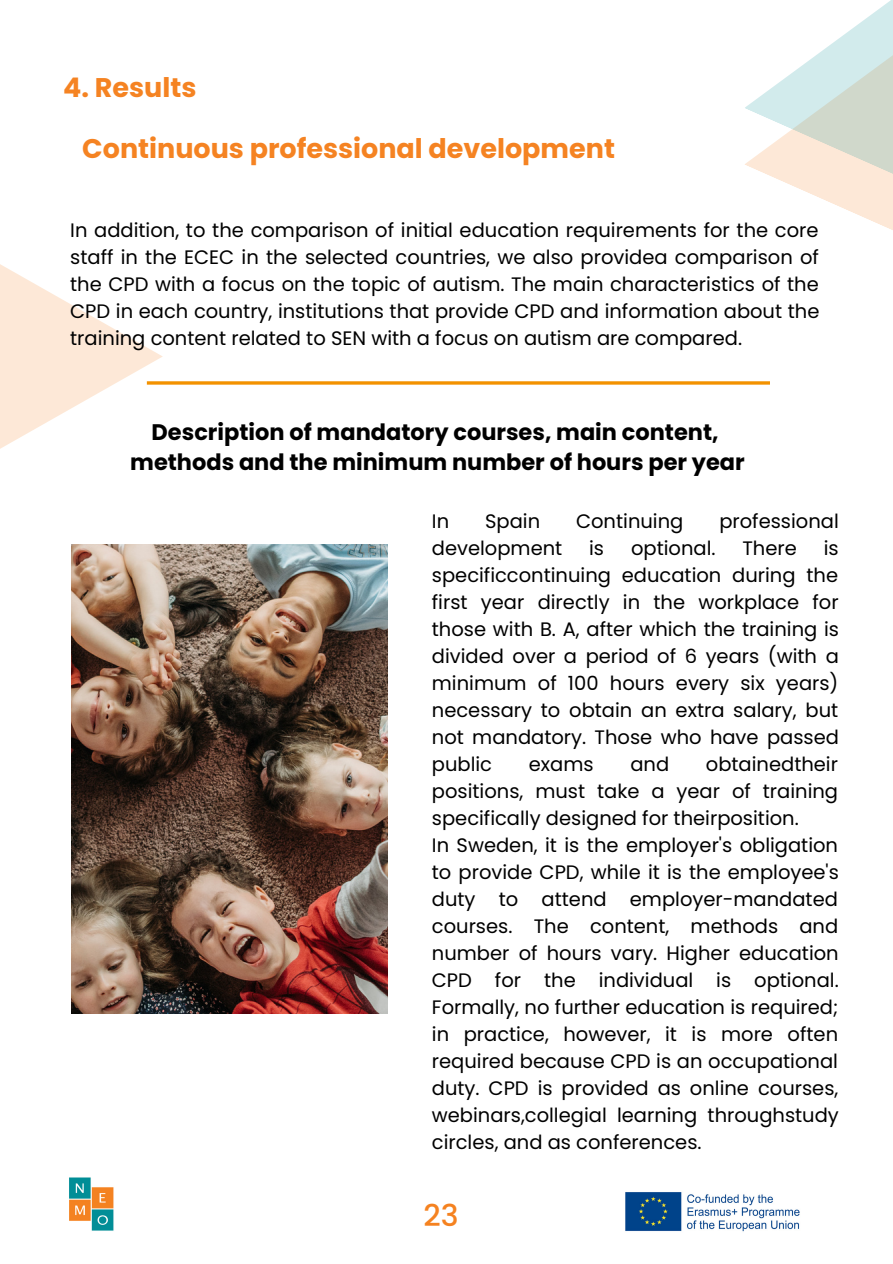
<style>
.page{position:relative;width:893px;height:1264px;background:#fff}
.page>*{position:absolute;margin:0;border:0;box-sizing:border-box;transform-origin:0 0}
.t1{font:500 30px "Poppins";color:#f58220}
.t2{font:700 27px "Poppins";color:#f58322}
.t3{font:700 22.5px/30.3px "Poppins";color:#000;text-align:center}
.t4{font:19.5px/27px "Poppins";color:#000;text-align:justify}
</style>
<div class="page">
<svg style="left:0;top:264px;width:163px;height:359px"></svg>
<img style="left:69px;top:1177px;width:45px;height:54px">
<svg style="left:745px;top:0;width:147px;height:230px"></svg>
<hr style="left:147px;top:381px;width:623px;height:3px;background:#f39200">
<img style="left:72px;top:544px;width:316px;height:469px">
<img style="left:625px;top:1192px;width:175px;height:40px">
<h2 class="t2" style="left:63px;top:69px;width:134px">4. Results</h2>
<h2 class="t2" style="left:82px;top:129px;width:534px">Continuous professional development</h2>
<p class="t4" style="left:70px;top:217px;width:750px">In addition, to the comparison of initial education requirements for the core staff in the ECEC in the selected countries, we also providea comparison of the CPD with a focus on the topic of autism. The main characteristics of the CPD in each country, institutions that provide CPD and information about the training content related to SEN with a focus on autism are compared.</p>
<p class="t3" style="left:130px;top:417px;width:616px">Description of mandatory courses, main content, methods and the minimum number of hours per year</p>
<p class="t4" style="left:432px;top:507px;width:19px">In</p>
<p class="t4" style="left:485px;top:507px;width:57px">Spain</p>
<p class="t4" style="left:576px;top:507px;width:109px">Continuing</p>
<p class="t4" style="left:719px;top:507px;width:121px">professional</p>
<p class="t4" style="left:432px;top:534px;width:132px">development</p>
<p class="t4" style="left:589px;top:534px;width:16px">is</p>
<p class="t4" style="left:631px;top:534px;width:86px">optional.</p>
<p class="t4" style="left:742px;top:534px;width:56px">There</p>
<p class="t4" style="left:432px;top:534px;width:408px;text-indent:392px">is specificcontinuing education during the first year directly in the workplace for those with B. A, after which the training is divided over a period of 6 years (with a minimum of 100 hours every six years) necessary to obtain an extra salary, but not mandatory. Those who have passed public</p>
<p class="t4" style="left:432px;top:750px;width:408px;text-align:left;text-indent:274px">obtainedtheir positions, must take a year of training specifically designed for theirposition.<br>In Sweden, it is the employer's obligation to provide CPD, while it is the employee's duty to attend employer-mandated courses. The content, methods and number of hours vary. Higher education CPD for the individual is optional.<br>Formally, no further education is required; in practice, however, it is more often required because CPD is an occupational duty. CPD is provided as online courses, webinars,collegial learning throughstudy circles, and as conferences.</p>
<p class="t4" style="left:529px;top:750px;width:66px">exams</p>
<p class="t4" style="left:630px;top:750px;width:40px">and</p>
<h1 class="t1" style="left:423px;top:1194px;width:37px">23</h1>
</div>
